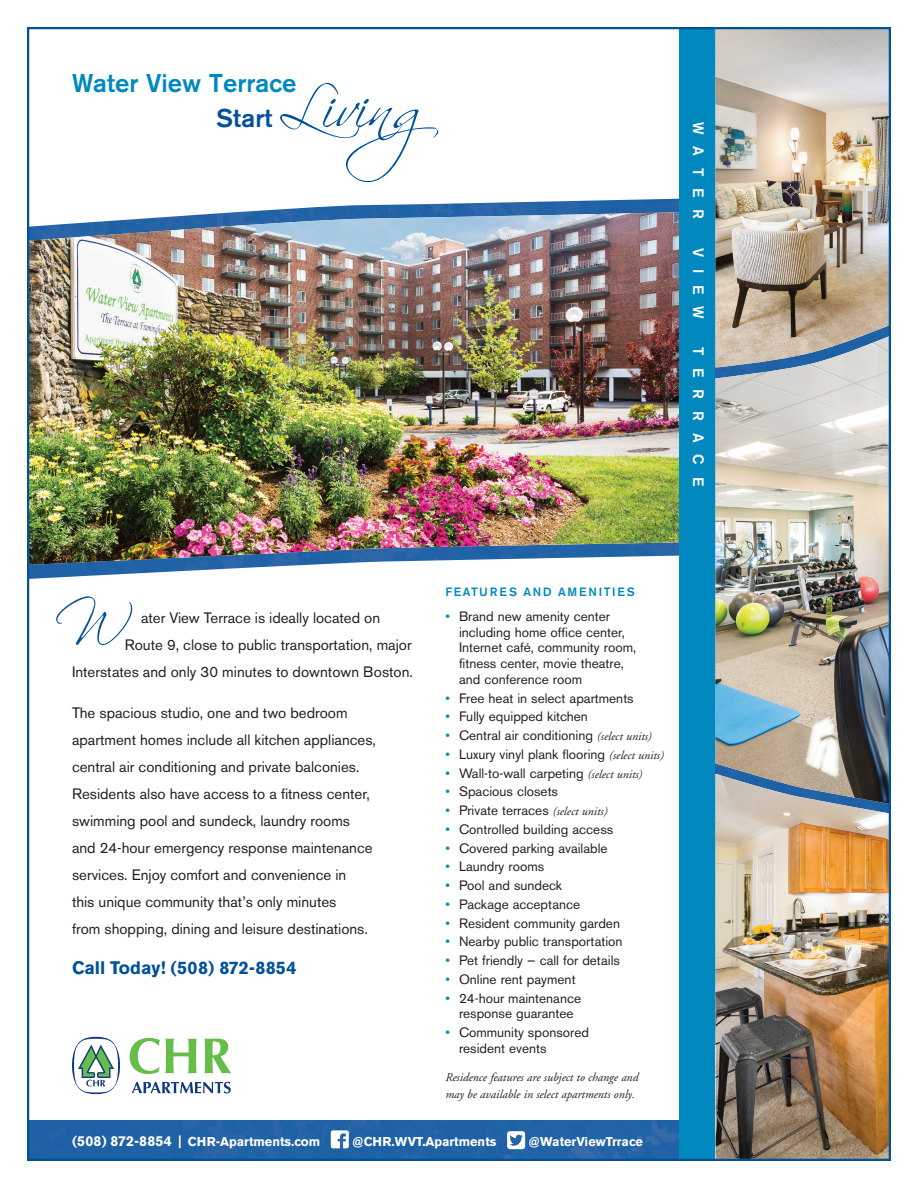
<style>
.page{position:relative;width:918px;height:1188px;background:#fff}
.page>*{position:absolute;margin:0;border:0;box-sizing:border-box;transform-origin:0 0}
.t1{font:60px "Scriptina";color:#01529a}
.t2{font:500 25.5px "Akzidenz Grotesk BE";color:#0088bf}
.t3{font:500 25.5px "Akzidenz Grotesk BE";color:#01529a}
.Call_today{font:700 18px "Akzidenz Grotesk BE";color:#01529a}
._2_Mian_Text__no_ren{font:15px/27px "Akzidenz Grotesk BE";color:#231f20}
.t4{font:500 15px "Akzidenz Grotesk BE";letter-spacing:.8em;color:#fff}
.t5{font:13.5px/15.8px "Akzidenz Grotesk BE";color:#231f20}
.Address_Line{font:700 12.75px "Akzidenz Grotesk BE";color:#fff}
._4_Italic{font:italic 12px/16.5px "Adobe Garamond";color:#231f20}
._2_Subhead___all_cap{font:500 12px "Akzidenz Grotesk BE";letter-spacing:.16em;color:#0088bf}
.s1{color:#0088bf}
.s2{font-family:"Adobe Garamond";font-style:italic;font-size:12px}
.s3{font-size:14.25px}
</style>
<div class="page">
<img style="left:27px;top:27px;width:864px;height:1134px">
<p class="t2" style="left:72px;top:68px;width:226px">Water View Terrace</p>
<p class="t3" style="left:216px;top:102px;width:58px">Start</p>
<p class="t1" style="left:279px;top:71px;width:208px">Living</p>
<p class="t4" style="left:708px;top:122px;width:99px;rotate:90deg">WATER</p>
<p class="t4" style="left:708px;top:248px;width:73px;rotate:90deg">VIEW</p>
<p class="t4" style="left:708px;top:347px;width:140px;rotate:90deg">TERRACE</p>
<p class="t1" style="left:55px;top:589px;width:67px">W</p>
<p class="_2_Mian_Text__no_ren" style="left:141px;top:605px;width:241px">ater View Terrace is ideally located on</p>
<p class="_2_Mian_Text__no_ren" style="left:125px;top:632px;width:288px">Route 9, close to public transportation, major</p>
<p class="_2_Mian_Text__no_ren" style="left:72px;top:659px;width:343px">Interstates and only 30 minutes to downtown Boston.</p>
<p class="_2_Mian_Text__no_ren" style="left:72px;top:699px;width:306px">The spacious studio, one and two bedroom apartment homes include all kitchen appliances, central air conditioning and private balconies.<br>Residents also have access to a fitness center, swimming pool and sundeck, laundry rooms and 24-hour emergency response maintenance services. Enjoy comfort and convenience in<br>this unique community that’s only minutes<br>from shopping, dining and leisure destinations.</p>
<p class="Call_today" style="left:72px;top:958px;width:226px">Call Today! (508) 872-8854</p>
<p class="_2_Subhead___all_cap" style="left:446px;top:584px;width:191px">FEATURES AND AMENITIES</p>
<p class="t5" style="left:459px;top:608px;width:179px;text-indent:-14px"><span class="s1">•</span> Brand new amenity center including home office center,<br>Internet café, community room, fitness center, movie theatre, and conference room</p>
<p class="t5" style="left:446px;top:690px;width:190px"><span class="s1">•</span> Free heat in select apartments</p>
<p class="t5" style="left:446px;top:709px;width:144px"><span class="s1">•</span> Fully equipped kitchen</p>
<p class="t5" style="left:446px;top:727px;width:208px"><span class="s1">•</span> Central air conditioning <span class="s2">(select units)</span></p>
<p class="t5" style="left:446px;top:746px;width:220px"><span class="s1">•</span> Luxury vinyl plank flooring <span class="s2">(select units)</span></p>
<p class="t5" style="left:446px;top:765px;width:198px"><span class="s1">•</span> Wall-to-wall carpeting <span class="s2">(select units)</span></p>
<p class="t5" style="left:446px;top:784px;width:114px"><span class="s1">•</span> Spacious closets</p>
<p class="t5" style="left:446px;top:802px;width:164px"><span class="s1">•</span> Private terraces <span class="s2">(select units)</span></p>
<p class="t5" style="left:446px;top:821px;width:169px"><span class="s1">•</span> Controlled building access</p>
<p class="t5" style="left:446px;top:840px;width:164px"><span class="s1">•</span> Covered parking available</p>
<p class="t5" style="left:446px;top:859px;width:100px"><span class="s1">•</span> Laundry rooms</p>
<p class="t5" style="left:446px;top:877px;width:118px"><span class="s1">•</span> Pool and sundeck</p>
<p class="t5" style="left:446px;top:896px;width:136px"><span class="s1">•</span> Package acceptance</p>
<p class="t5" style="left:446px;top:915px;width:176px"><span class="s1">•</span> Resident community garden</p>
<p class="t5" style="left:446px;top:934px;width:179px"><span class="s1">•</span> Nearby public transportation</p>
<p class="t5" style="left:446px;top:952px;width:176px"><span class="s1">•</span> Pet friendly — call for details</p>
<p class="t5" style="left:446px;top:971px;width:132px"><span class="s1">•</span> Online rent payment</p>
<p class="t5" style="left:446px;top:990px;width:137px;text-align:center"><span class="s1">•</span> 24-hour maintenance response guarantee</p>
<p class="t5" style="left:459px;top:1024px;width:132px;text-indent:-14px"><span class="s1">•</span> Community sponsored resident events</p>
<p class="_4_Italic" style="left:446px;top:1070px;width:194px">Residence features are subject to change and may be available in select apartments only.</p>
<p class="Address_Line" style="left:72px;top:1134px;width:250px"><span class="s3">(508) 872-8854</span> | CHR-Apartments.com</p>
<p class="Address_Line" style="left:352px;top:1134px;width:146px">@CHR.WVT.Apartments</p>
<p class="Address_Line" style="left:529px;top:1134px;width:116px">@WaterViewTrrace</p>
</div>
